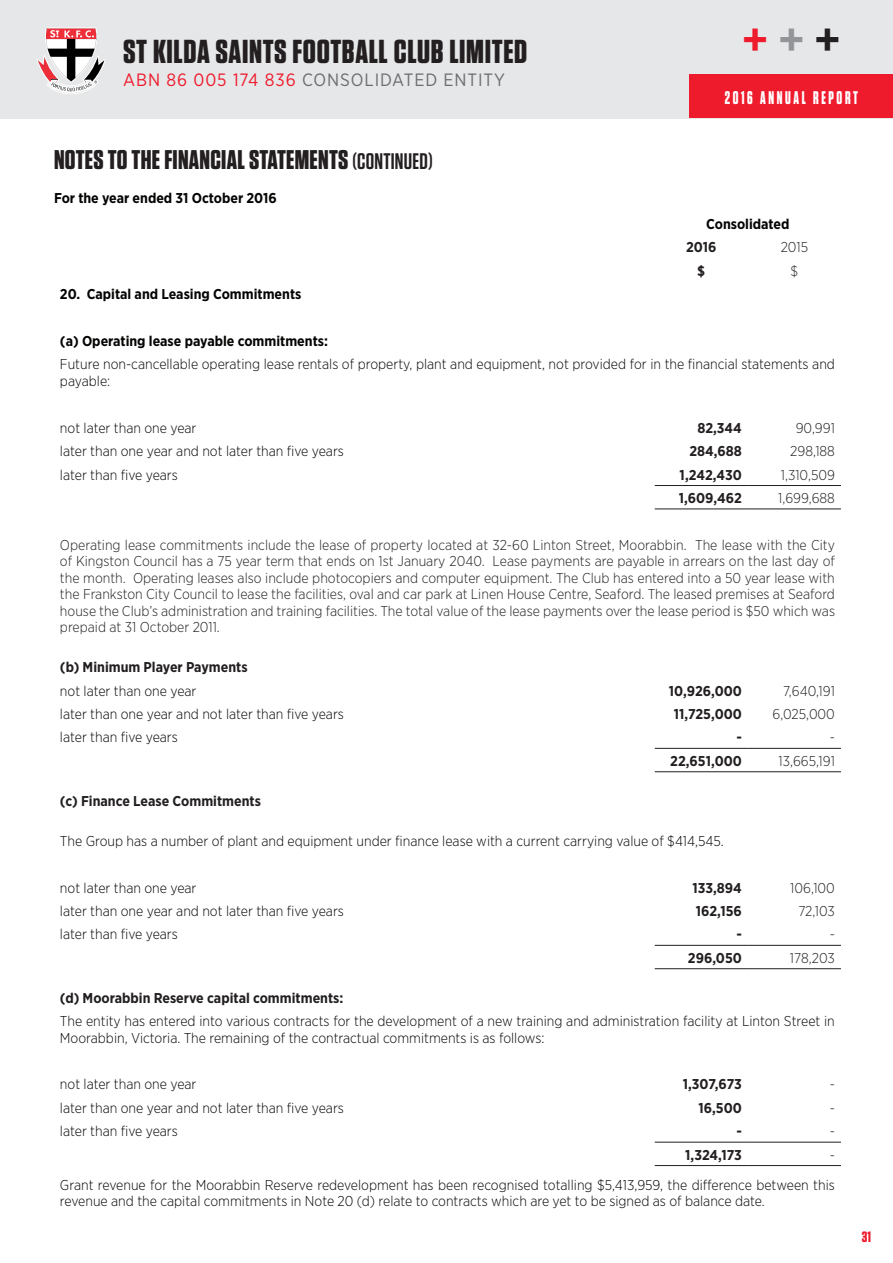
<style>
.page{position:relative;width:893px;height:1263px;background:#fff}
.page>*{position:absolute;margin:0;border:0;box-sizing:border-box;transform-origin:0 0}
.t1{font:500 49.5px "Gotham Narrow";color:#ee1b2d}
.t2{font:700 33.15px "Tungsten";letter-spacing:.02em;color:#231f20}
.t3{font:700 27px "Tungsten";letter-spacing:.01em;color:#231f20}
.t4{font:700 18.3px "Tungsten";letter-spacing:.18em;color:#fff;scale:.8 1}
.t5{font:17.85px "Gotham Narrow";letter-spacing:.05em;color:#6c6d70}
.t6{font:700 15px "Tungsten";color:#ee1b2d}
.t7{font:300 14.25px/16.5px "Gotham Narrow";color:#040503}
.t8{font:300 14.25px/16.5px "Gotham Narrow";color:#231f20;text-align:justify}
.t9{font:700 14.25px "Gotham Narrow";color:#231f20}
.t10{font:700 14.25px "Gotham Narrow";color:#040503}
.s1{color:#ee1b2d}
.s2{font-weight:600;font-size:22.5px}
.s3{color:#939598}
.s4{color:#231f20}
</style>
<div class="page">
<div style="left:0;top:0;width:893px;height:119px;background:#e6e7e9"></div>
<svg style="left:37px;top:27px;width:68px;height:67px"></svg>
<div style="left:690px;top:74px;width:203px;height:44px;background:#ee1b2d"></div>
<hr style="left:655px;top:485px;width:93px;height:1px;background:#231f20">
<hr style="left:748px;top:485px;width:93px;height:1px;background:#231f20">
<hr style="left:655px;top:509px;width:93px;height:1px;background:#231f20">
<hr style="left:748px;top:509px;width:93px;height:1px;background:#231f20">
<hr style="left:655px;top:748px;width:93px;height:1px;background:#231f20">
<hr style="left:748px;top:748px;width:93px;height:1px;background:#231f20">
<hr style="left:655px;top:771px;width:93px;height:1px;background:#231f20">
<hr style="left:748px;top:771px;width:93px;height:1px;background:#231f20">
<hr style="left:655px;top:968px;width:93px;height:1px;background:#231f20">
<hr style="left:748px;top:968px;width:93px;height:1px;background:#231f20">
<hr style="left:655px;top:945px;width:93px;height:1px;background:#231f20">
<hr style="left:748px;top:945px;width:93px;height:1px;background:#231f20">
<hr style="left:655px;top:1142px;width:93px;height:1px;background:#231f20">
<hr style="left:748px;top:1142px;width:93px;height:1px;background:#231f20">
<hr style="left:655px;top:1165px;width:93px;height:1px;background:#231f20">
<hr style="left:748px;top:1165px;width:93px;height:1px;background:#231f20">
<h2 class="t2" style="left:123px;top:34px;width:406px">ST KILDA SAINTS FOOTBALL CLUB LIMITED</h2>
<p class="t5" style="left:123px;top:68px;width:383px"><span class="s1">ABN 86 005 174 836</span> CONSOLIDATED ENTITY</p>
<h3 class="t3" style="left:54px;top:146px;width:380px">NOTES TO THE FINANCIAL STATEMENTS <span class="s2">(CONTINUED)</span></h3>
<p class="t10" style="left:54px;top:189px;width:224px">For the year ended 31 October 2016</p>
<h1 class="t1" style="left:742px;top:8px;width:101px">+<span class="s3">+</span> <span class="s4">+</span></h1>
<p class="t4" style="left:725px;top:88px;width:168px">2016 ANNUAL REPORT</p>
<p class="t10" style="left:706px;top:215px;width:85px">Consolidated</p>
<p class="t9" style="left:686px;top:238px;width:32px">2016</p>
<p class="t8" style="left:781px;top:239px;width:29px">2015</p>
<p class="t9" style="left:697px;top:261px;width:9px">$</p>
<p class="t8" style="left:790px;top:262px;width:9px">$</p>
<p class="t10" style="left:60px;top:285px;width:243px">20. Capital and Leasing Commitments</p>
<p class="t10" style="left:60px;top:332px;width:270px">(a) Operating lease payable commitments:</p>
<p class="t7" style="left:60px;top:356px;width:776px">Future non-cancellable operating lease rentals of property, plant and equipment, not provided for in the financial statements and payable:</p>
<p class="t7" style="left:60px;top:419px;width:138px">not later than one year</p>
<p class="t9" style="left:697px;top:418px;width:46px">82,344</p>
<p class="t8" style="left:796px;top:419px;width:41px">90,991</p>
<p class="t7" style="left:60px;top:442px;width:285px">later than one year and not later than five years</p>
<p class="t9" style="left:689px;top:442px;width:54px">284,688</p>
<p class="t8" style="left:790px;top:442px;width:46px">298,188</p>
<p class="t7" style="left:60px;top:466px;width:119px">later than five years</p>
<p class="t9" style="left:680px;top:465px;width:64px">1,242,430</p>
<p class="t8" style="left:781px;top:466px;width:56px">1,310,509</p>
<p class="t9" style="left:679px;top:489px;width:65px">1,609,462</p>
<p class="t8" style="left:778px;top:489px;width:58px">1,699,688</p>
<p class="t8" style="left:60px;top:536px;width:777px">Operating lease commitments include the lease of property located at 32-60 Linton Street, Moorabbin. The lease with the City of Kingston Council has a 75 year term that ends on 1st January 2040. Lease payments are payable in arrears on the last day of the month. Operating leases also include photocopiers and computer equipment. The Club has entered into a 50 year lease with the Frankston City Council to lease the facilities, oval and car park at Linen House Centre, Seaford. The leased premises at Seaford house the Club’s administration and training facilities. The total value of the lease payments over the lease period is $50 which was prepaid at 31 October 2011.</p>
<p class="t9" style="left:60px;top:658px;width:189px">(b) Minimum Player Payments</p>
<p class="t7" style="left:60px;top:682px;width:138px">not later than one year</p>
<p class="t9" style="left:669px;top:681px;width:74px">10,926,000</p>
<p class="t8" style="left:783px;top:682px;width:53px">7,640,191</p>
<p class="t7" style="left:60px;top:705px;width:285px">later than one year and not later than five years</p>
<p class="t9" style="left:674px;top:705px;width:70px">11,725,000</p>
<p class="t8" style="left:772px;top:705px;width:64px">6,025,000</p>
<p class="t7" style="left:60px;top:729px;width:119px">later than five years</p>
<p class="t9" style="left:736px;top:728px;width:7px">-</p>
<p class="t8" style="left:830px;top:729px;width:7px">-</p>
<p class="t9" style="left:670px;top:751px;width:73px">22,651,000</p>
<p class="t8" style="left:779px;top:752px;width:58px">13,665,191</p>
<p class="t9" style="left:60px;top:791px;width:202px">(c) Finance Lease Commitments</p>
<p class="t7" style="left:60px;top:832px;width:665px">The Group has a number of plant and equipment under finance lease with a current carrying value of $414,545.</p>
<p class="t7" style="left:60px;top:879px;width:138px">not later than one year</p>
<p class="t9" style="left:692px;top:878px;width:51px">133,894</p>
<p class="t8" style="left:790px;top:879px;width:46px">106,100</p>
<p class="t7" style="left:60px;top:902px;width:285px">later than one year and not later than five years</p>
<p class="t9" style="left:696px;top:902px;width:47px">162,156</p>
<p class="t8" style="left:798px;top:902px;width:38px">72,103</p>
<p class="t7" style="left:60px;top:926px;width:119px">later than five years</p>
<p class="t9" style="left:736px;top:925px;width:7px">-</p>
<p class="t8" style="left:830px;top:926px;width:7px">-</p>
<p class="t9" style="left:688px;top:948px;width:55px">296,050</p>
<p class="t8" style="left:790px;top:949px;width:47px">178,203</p>
<p class="t9" style="left:60px;top:988px;width:285px">(d) Moorabbin Reserve capital commitments:</p>
<p class="t7" style="left:60px;top:1012px;width:776px">The entity has entered into various contracts for the development of a new training and administration facility at Linton Street in<br>Moorabbin, Victoria. The remaining of the contractual commitments is as follows:</p>
<p class="t7" style="left:60px;top:1076px;width:138px">not later than one year</p>
<p class="t9" style="left:683px;top:1075px;width:61px">1,307,673</p>
<p class="t8" style="left:830px;top:1076px;width:7px">-</p>
<p class="t7" style="left:60px;top:1099px;width:285px">later than one year and not later than five years</p>
<p class="t9" style="left:698px;top:1098px;width:45px">16,500</p>
<p class="t8" style="left:830px;top:1099px;width:7px">-</p>
<p class="t7" style="left:60px;top:1122px;width:119px">later than five years</p>
<p class="t9" style="left:736px;top:1122px;width:7px">-</p>
<p class="t8" style="left:830px;top:1122px;width:7px">-</p>
<p class="t9" style="left:685px;top:1145px;width:58px">1,324,173</p>
<p class="t8" style="left:830px;top:1146px;width:7px">-</p>
<p class="t7" style="left:60px;top:1176px;width:776px">Grant revenue for the Moorabbin Reserve redevelopment has been recognised totalling $5,413,959, the difference between this revenue and the capital commitments in Note 20 (d) relate to contracts which are yet to be signed as of balance date.</p>
<p class="t6" style="left:862px;top:1229px;width:11px">31</p>
</div>
